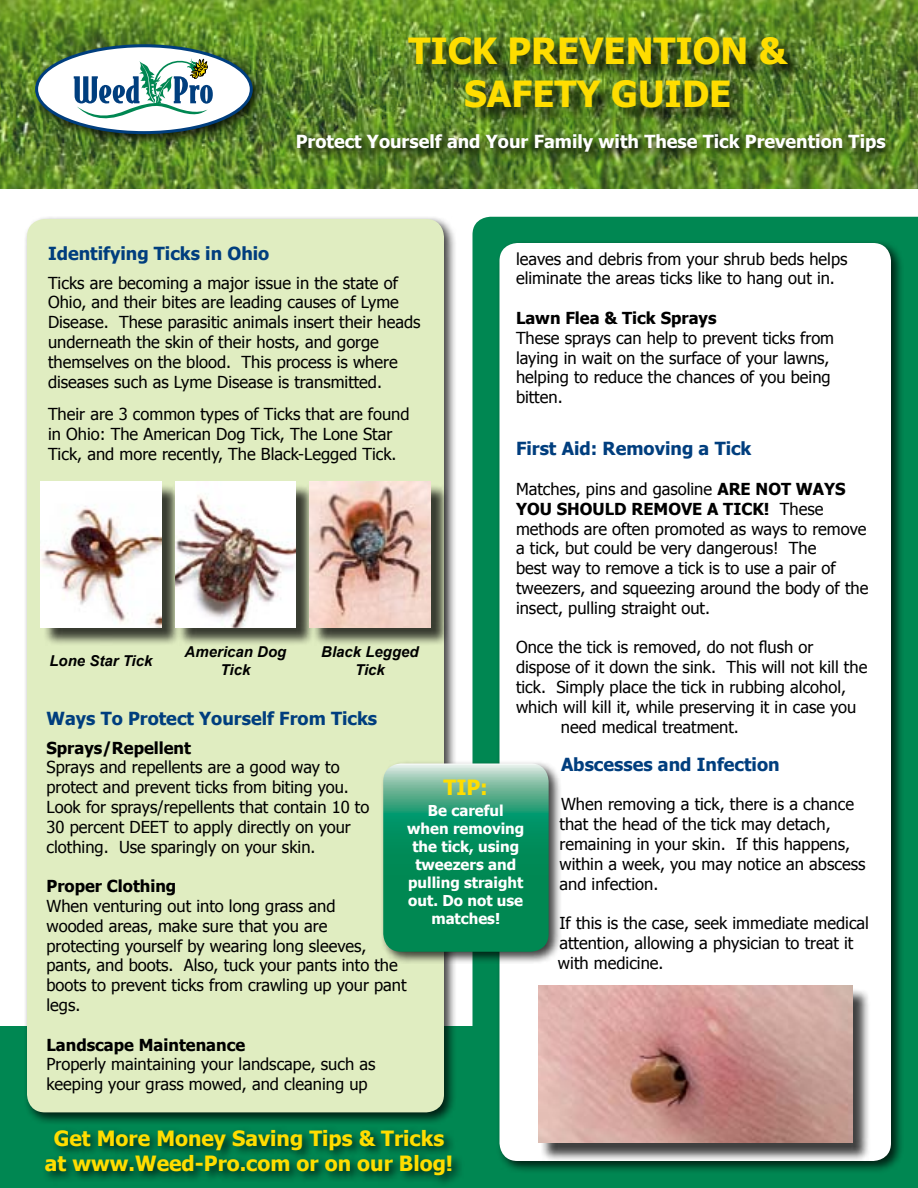
<style>
.page{position:relative;width:918px;height:1188px;background:#fff}
.page>*{position:absolute;margin:0;border:0;box-sizing:border-box;transform-origin:0 0}
.t1{font:700 36px/43.2px "Tahoma";color:#fd0;text-align:center}
.t2{font:700 21px/25.2px "Tahoma";color:#fd0;text-align:center}
.t3{font:700 18px "Tahoma";color:#003e7e}
.t4{font:700 18px "Tahoma";color:#fff}
.t5{font:16.5px/19.8px "Tahoma";color:#000}
.t6{font:700 16.5px "Tahoma";color:#000}
.t7{font:700 15px/18px "Tahoma";color:#fff;text-align:center}
.t8{font:italic 700 15px/18px "Arial";color:#000;text-align:center}
.s1{font-weight:700}
</style>
<div class="page">
<img style="left:0;top:0;width:918px;height:189px">
<div style="left:32px;top:41px;width:234px;height:107px;background:#000;opacity:.75"></div>
<div style="left:37px;top:46px;width:214px;height:87px;background:#fff;border-radius:50%"></div>
<div style="left:35px;top:44px;width:218px;height:90px;border:3px solid #003e7e;border-radius:50%"></div>
<svg style="left:74px;top:59px;width:139px;height:62px"></svg>
<div style="left:410px;top:39px;width:396px;height:85px;background:#000;opacity:.75"></div>
<div style="left:293px;top:131px;width:604px;height:33px;background:#000;opacity:.86"></div>
<div style="left:472px;top:217px;width:446px;height:971px;background:#008752"></div>
<div style="left:0;top:1026px;width:533px;height:162px;background:#008752"></div>
<div style="left:496px;top:240px;width:408px;height:934px;background:#000;opacity:.75"></div>
<div style="left:500px;top:243px;width:391px;height:918px;background:#fff;border-radius:18px"></div>
<div style="left:24px;top:216px;width:433px;height:909px;background:#000;opacity:.75"></div>
<div style="left:27px;top:219px;width:417px;height:893px;background:#e0edc1;border-radius:18px"></div>
<div style="left:42px;top:1126px;width:423px;height:61px;background:#000;opacity:.75"></div>
<div style="left:380px;top:760px;width:182px;height:204px;background:#000;opacity:.75"></div>
<svg style="left:383px;top:764px;width:166px;height:188px;background:#20976a"></svg>
<div style="left:43px;top:484px;width:137px;height:162px;background:#000;opacity:.75"></div>
<img style="left:40px;top:482px;width:121px;height:145px">
<div style="left:178px;top:484px;width:136px;height:162px;background:#000;opacity:.75"></div>
<img style="left:175px;top:482px;width:121px;height:145px">
<div style="left:312px;top:484px;width:137px;height:162px;background:#000;opacity:.75"></div>
<img style="left:310px;top:482px;width:120px;height:145px">
<div style="left:541px;top:988px;width:330px;height:174px;background:#000;opacity:.75"></div>
<img style="left:538px;top:986px;width:314px;height:157px">
<h1 class="t1" style="left:408px;top:28px;width:380px">TICK PREVENTION &amp;<br>SAFETY GUIDE</h1>
<p class="t4" style="left:296px;top:130px;width:591px">Protect Yourself and Your Family with These Tick Prevention Tips</p>
<p class="t3" style="left:48px;top:242px;width:223px">Identifying Ticks in Ohio</p>
<p class="t5" style="left:48px;top:272px;width:374px">Ticks are becoming a major issue in the state of Ohio, and their bites are leading causes of Lyme Disease. These parasitic animals insert their heads underneath the skin of their hosts, and gorge themselves on the blood. This process is where diseases such as Lyme Disease is transmitted.</p>
<p class="t5" style="left:48px;top:404px;width:363px">Their are 3 common types of Ticks that are found in Ohio: The American Dog Tick, The Lone Star<br>Tick, and more recently, The Black-Legged Tick.</p>
<p class="t5" style="left:516px;top:248px;width:333px">leaves and debris from your shrub beds helps eliminate the areas ticks like to hang out in.</p>
<p class="t6" style="left:516px;top:308px;width:202px">Lawn Flea &amp; Tick Sprays</p>
<p class="t5" style="left:516px;top:327px;width:320px">These sprays can help to prevent ticks from laying in wait on the surface of your lawns, helping to reduce the chances of you being bitten.</p>
<p class="t3" style="left:516px;top:437px;width:237px">First Aid: Removing a Tick</p>
<p class="t5" style="left:516px;top:479px;width:354px">Matches, pins and gasoline <span class="s1">ARE NOT WAYS YOU SHOULD REMOVE A TICK!</span> These methods are often promoted as ways to remove a tick, but could be very dangerous! The<br>best way to remove a tick is to use a pair of tweezers, and squeezing around the body of the insect, pulling straight out.</p>
<p class="t5" style="left:516px;top:637px;width:299px">Once the tick is removed, do not flush or</p>
<p class="t5" style="left:516px;top:657px;width:353px">dispose of it down the sink. This will not kill the</p>
<p class="t5" style="left:516px;top:677px;width:332px">tick. Simply place the tick in rubbing alcohol,</p>
<p class="t5" style="left:516px;top:696px;width:342px">which will kill it, while preserving it in case you</p>
<p class="t5" style="left:561px;top:716px;width:179px">need medical treatment.</p>
<p class="t3" style="left:561px;top:753px;width:220px">Abscesses and Infection</p>
<p class="t5" style="left:559px;top:794px;width:307px">When removing a tick, there is a chance that the head of the tick may detach, remaining in your skin. If this happens, within a week, you may notice an abscess and infection.</p>
<p class="t5" style="left:558px;top:913px;width:313px">If this is the case, seek immediate medical attention, allowing a physician to treat it with medicine.</p>
<p class="t8" style="left:49px;top:652px;width:105px">Lone Star Tick</p>
<p class="t8" style="left:185px;top:643px;width:103px">American Dog<br>Tick</p>
<p class="t8" style="left:321px;top:643px;width:99px">Black Legged<br>Tick</p>
<p class="t3" style="left:46px;top:707px;width:332px">Ways To Protect Yourself From Ticks</p>
<p class="t6" style="left:46px;top:737px;width:146px">Sprays/Repellent</p>
<p class="t5" style="left:46px;top:757px;width:324px">Sprays and repellents are a good way to protect and prevent ticks from biting you.<br>Look for sprays/repellents that contain 10 to 30 percent DEET to apply directly on your clothing. Use sparingly on your skin.</p>
<p class="t6" style="left:46px;top:876px;width:131px">Proper Clothing</p>
<p class="t5" style="left:46px;top:896px;width:362px">When venturing out into long grass and<br>wooded areas, make sure that you are<br>protecting yourself by wearing long sleeves, pants, and boots. Also, tuck your pants into the boots to prevent ticks from crawling up your pant legs.</p>
<p class="t6" style="left:46px;top:1034px;width:200px">Landscape Maintenance</p>
<p class="t5" style="left:46px;top:1054px;width:330px">Properly maintaining your landscape, such as keeping your grass mowed, and cleaning up</p>
<p class="t2" style="left:444px;top:774px;width:46px">TIP:</p>
<p class="t7" style="left:407px;top:801px;width:119px">Be careful when removing the tick, using tweezers and pulling straight out. Do not use matches!</p>
<p class="t2" style="left:45px;top:1125px;width:410px">Get More Money Saving Tips &amp; Tricks at www.Weed-Pro.com or on our Blog!</p>
</div>
